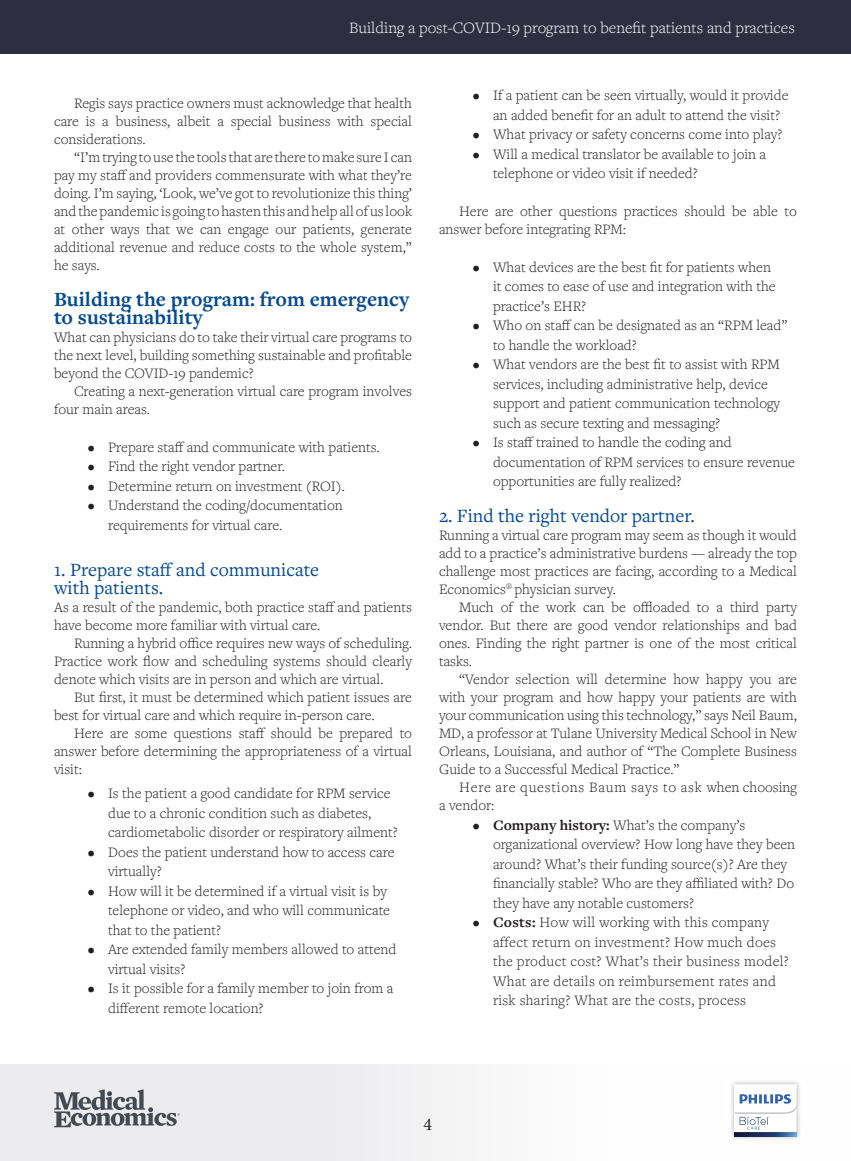
<style>
.page{position:relative;width:851px;height:1161px;background:#fff}
.page>*{position:absolute;margin:0;border:0;box-sizing:border-box;transform-origin:0 0}
.Subhead_1{font:700 21px/18px "Freight Text Pro";color:#054a91}
.Subhead_2{font:19.5px/18px "Freight Text Pro";color:#054a91}
.t1{font:18px "Minion Pro";color:#231f20}
.t2{font:300 16.5px "Freight Text Pro";color:#fff}
.Body_copy{font:300 15px/18px "Freight Text Pro";color:#231f20}
.Body_copy_-_no_inden{font:300 15px/18px "Freight Text Pro";color:#231f20;text-align:justify}
.Body_copy-2{font:300 15px/19.5px "Freight Text Pro";letter-spacing:.02em;color:#231f20}
.Body_copy-3{font:300 15px/18px "Freight Text Pro";letter-spacing:.045em;color:#231f20}
.s1{font-weight:700}
</style>
<div class="page">
<div style="left:0;top:0;width:850px;height:54px;background:#2d2f40"></div>
<div style="left:0;top:1064px;width:850px;height:97px;background:#ececee"></div>
<svg style="left:54px;top:1089px;width:126px;height:38px"></svg>
<img style="left:726px;top:1077px;width:78px;height:67px">
<img style="left:726px;top:1125px;width:8px;height:15px">
<svg style="left:734px;top:1084px;width:70px;height:56px"></svg>
<p class="t2" style="left:349px;top:17px;width:447px">Building a post-COVID-19 program to benefit patients and practices</p>
<p class="Body_copy" style="left:54px;top:94px;width:359px;text-align:justify;text-indent:20px">Regis says practice owners must acknowledge that health care is a business, albeit a special business with special considerations.</p>
<p class="Body_copy" style="left:54px;top:148px;width:359px;text-align:justify;text-indent:20px">“I’m trying to use the tools that are there to make sure I can pay my staff and providers commensurate with what they’re doing. I’m saying, ‘Look, we’ve got to revolutionize this thing’ and the pandemic is going to hasten this and help all of us look at other ways that we can engage our patients, generate additional revenue and reduce costs to the whole system,” he says.</p>
<p class="Subhead_1" style="left:54px;top:290px;width:357px">Building the program: from emergency to sustainability</p>
<p class="Body_copy_-_no_inden" style="left:54px;top:328px;width:359px">What can physicians do to take their virtual care programs to the next level, building something sustainable and profitable beyond the COVID-19 pandemic?</p>
<p class="Body_copy" style="left:54px;top:382px;width:359px;text-indent:20px">Creating a next-generation virtual care program involves four main areas.</p>
<p class="Body_copy" style="left:88px;top:437px;width:293px">• Prepare staff and communicate with patients.</p>
<p class="Body_copy" style="left:88px;top:457px;width:199px">• Find the right vendor partner.</p>
<p class="Body_copy" style="left:88px;top:476px;width:259px">• Determine return on investment (ROI).</p>
<p class="Body_copy" style="left:108px;top:495px;width:236px;line-height:19.5px;text-indent:-20px">• Understand the coding/documentation requirements for virtual care.</p>
<p class="Subhead_2" style="left:54px;top:560px;width:266px">1. Prepare staff and communicate with patients.</p>
<p class="Body_copy_-_no_inden" style="left:54px;top:598px;width:359px">As a result of the pandemic, both practice staff and patients have become more familiar with virtual care.</p>
<p class="Body_copy" style="left:54px;top:634px;width:359px;text-align:justify;text-indent:20px">Running a hybrid office requires new ways of scheduling.<br>Practice work flow and scheduling systems should clearly denote which visits are in person and which are virtual.</p>
<p class="Body_copy" style="left:54px;top:688px;width:359px;text-indent:20px">But first, it must be determined which patient issues are best for virtual care and which require in-person care.</p>
<p class="Body_copy" style="left:54px;top:724px;width:359px;text-align:justify;text-indent:20px">Here are some questions staff should be prepared to answer before determining the appropriateness of a virtual visit:</p>
<p class="Body_copy" style="left:108px;top:783px;width:291px;line-height:19.5px;text-indent:-20px">• Is the patient a good candidate for RPM service due to a chronic condition such as diabetes, cardiometabolic disorder or respiratory ailment?</p>
<p class="Body_copy" style="left:108px;top:841px;width:288px;line-height:19.5px;text-indent:-20px">• Does the patient understand how to access care virtually?</p>
<p class="Body_copy" style="left:108px;top:880px;width:283px;line-height:19.5px;text-indent:-20px">• How will it be determined if a virtual visit is by telephone or video, and who will communicate that to the patient?</p>
<p class="Body_copy" style="left:108px;top:939px;width:290px;line-height:19.5px;text-indent:-20px">• Are extended family members allowed to attend virtual visits?</p>
<p class="Body_copy" style="left:108px;top:978px;width:287px;line-height:19.5px;text-indent:-20px">• Is it possible for a family member to join from a different remote location?</p>
<p class="Body_copy" style="left:493px;top:85px;width:297px;line-height:19.5px;text-indent:-20px">• If a patient can be seen virtually, would it provide an added benefit for an adult to attend the visit?</p>
<p class="Body_copy" style="left:472px;top:125px;width:311px">• What privacy or safety concerns come into play?</p>
<p class="Body_copy" style="left:493px;top:144px;width:275px;line-height:19.5px;text-indent:-20px">• Will a medical translator be available to join a telephone or video visit if needed?</p>
<p class="Body_copy" style="left:439px;top:202px;width:359px;text-indent:20px">Here are other questions practices should be able to answer before integrating RPM:</p>
<p class="Body_copy" style="left:493px;top:256px;width:284px;line-height:19.5px;text-indent:-20px">• What devices are the best fit for patients when it comes to ease of use and integration with the practice’s EHR?</p>
<p class="Body_copy" style="left:493px;top:315px;width:296px;line-height:19.5px;text-indent:-20px">• Who on staff can be designated as an “RPM lead” to handle the workload?</p>
<p class="Body_copy" style="left:493px;top:354px;width:288px;line-height:19.5px;text-indent:-20px">• What vendors are the best fit to assist with RPM services, including administrative help, device support and patient communication technology such as secure texting and messaging?</p>
<p class="Body_copy" style="left:493px;top:432px;width:303px;line-height:19.5px;text-indent:-20px">• Is staff trained to handle the coding and documentation of RPM services to ensure revenue opportunities are fully realized?</p>
<p class="Subhead_2" style="left:439px;top:506px;width:257px">2. Find the right vendor partner.</p>
<p class="Body_copy_-_no_inden" style="left:439px;top:526px;width:359px">Running a virtual care program may seem as though it would add to a practice’s administrative burdens — already the top challenge most practices are facing, according to a Medical Economics<sup>®</sup> physician survey.</p>
<p class="Body_copy" style="left:439px;top:598px;width:359px;text-align:justify;text-indent:20px">Much of the work can be offloaded to a third party vendor. But there are good vendor relationships and bad ones. Finding the right partner is one of the most critical tasks.</p>
<p class="Body_copy" style="left:439px;top:670px;width:359px;text-align:justify;text-indent:20px">“Vendor selection will determine how happy you are with your program and how happy your patients are with your communication using this technology,” says Neil Baum, MD, a professor at Tulane University Medical School in New Orleans, Louisiana, and author of “The Complete Business Guide to a Successful Medical Practice.”</p>
<p class="Body_copy-3" style="left:439px;top:778px;width:359px;text-indent:20px">Here are questions Baum says to ask when choosing a vendor:</p>
<p class="Body_copy" style="left:493px;top:814px;width:304px;line-height:19.5px;text-indent:-20px"><span class="s1">• Company history:</span> What’s the company’s organizational overview? How long have they been around? What’s their funding source(s)? Are they financially stable? Who are they affiliated with? Do they have any notable customers?</p>
<p class="Body_copy-2" style="left:493px;top:912px;width:297px;text-indent:-20px">• <span class="s1">Costs:</span> How will working with this company affect return on investment? How much does the product cost? What’s their business model?<br>What are details on reimbursement rates and risk sharing? What are the costs, process</p>
<p class="t1" style="left:423px;top:1112px;width:10px">4</p>
</div>
